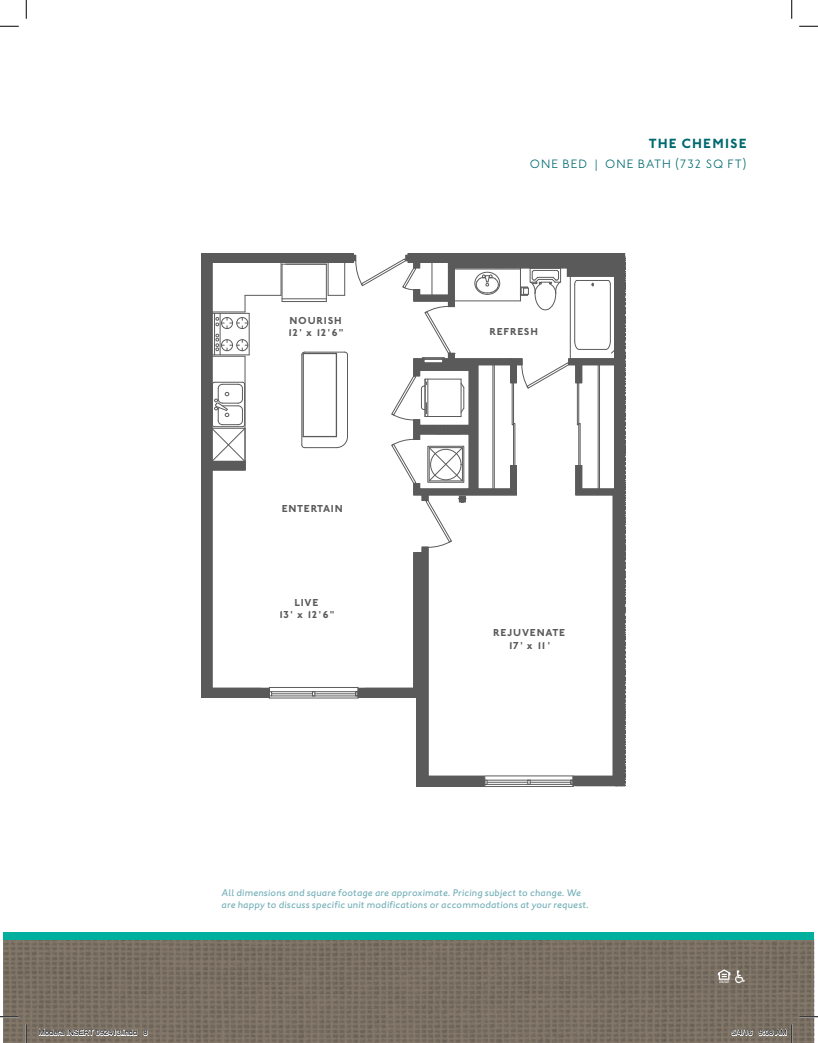
<style>
.page{position:relative;width:818px;height:1043px;background:#fff}
.page>*{position:absolute;margin:0;border:0;box-sizing:border-box;transform-origin:0 0}
.t1{font:700 13.75px "Johnston ITC Std";letter-spacing:.09em;color:#006a71}
.t2{font:300 12.5px "Johnston ITC Std";letter-spacing:.075em;color:#006a71}
.t3{font:700 10.38px/12.5px "Johnston ITC Std";letter-spacing:.065em;color:#000;text-align:center}
.t4{font:italic 500 10px/12.5px "Johnston ITC Std";letter-spacing:.02em;color:#73afb7}
.t5{font:7.5px "Helvetica";color:#000}
</style>
<div class="page">
<img style="left:4px;top:939px;width:810px;height:103px">
<div style="left:4px;top:932px;width:810px;height:7px;background:#00af9e"></div>
<svg style="left:717px;top:969px;width:27px;height:17px"></svg>
<hr style="left:484px;top:786px;width:89px;height:1px;background:#000">
<svg style="left:202px;top:253px;width:423px;height:533px"></svg>
<svg style="left:0;top:25px;width:19px;height:2px"></svg>
<svg style="left:799px;top:25px;width:19px;height:2px"></svg>
<svg style="left:0;top:1015px;width:19px;height:2px"></svg>
<svg style="left:799px;top:1015px;width:19px;height:2px"></svg>
<svg style="left:25px;top:0;width:2px;height:19px"></svg>
<svg style="left:25px;top:1024px;width:2px;height:18px"></svg>
<svg style="left:791px;top:0;width:1px;height:19px"></svg>
<svg style="left:39px;top:1027px;width:98px;height:9px"></svg>
<svg style="left:143px;top:1029px;width:5px;height:7px"></svg>
<svg style="left:731px;top:1029px;width:21px;height:7px"></svg>
<svg style="left:758px;top:1024px;width:34px;height:18px"></svg>
<p class="t3" style="left:287px;top:314px;width:58px;text-align:left">NOURISH<br>12' x 12'6"</p>
<p class="t3" style="left:282px;top:502px;width:63px">ENTERTAIN</p>
<p class="t3" style="left:278px;top:596px;width:58px">LIVE<br>13' x 12'6"</p>
<h1 class="t1" style="left:648px;top:135px;width:99px">THE CHEMISE</h1>
<p class="t2" style="left:530px;top:156px;width:218px">ONE BED | ONE BATH (732 SQ FT)</p>
<p class="t3" style="left:489px;top:325px;width:50px">REFRESH</p>
<p class="t3" style="left:493px;top:626px;width:73px">REJUVENATE<br>17' x 11'</p>
<p class="t4" style="left:221px;top:886px;width:368px">All dimensions and square footage are approximate. Pricing subject to change. We are happy to discuss specific unit modifications or accommodations at your request.</p>
<p class="t5" style="left:39px;top:1027px;width:110px">Modera INSERT 092413.indd 8</p>
<p class="t5" style="left:731px;top:1027px;width:57px">5/4/16 9:08 AM</p>
</div>
